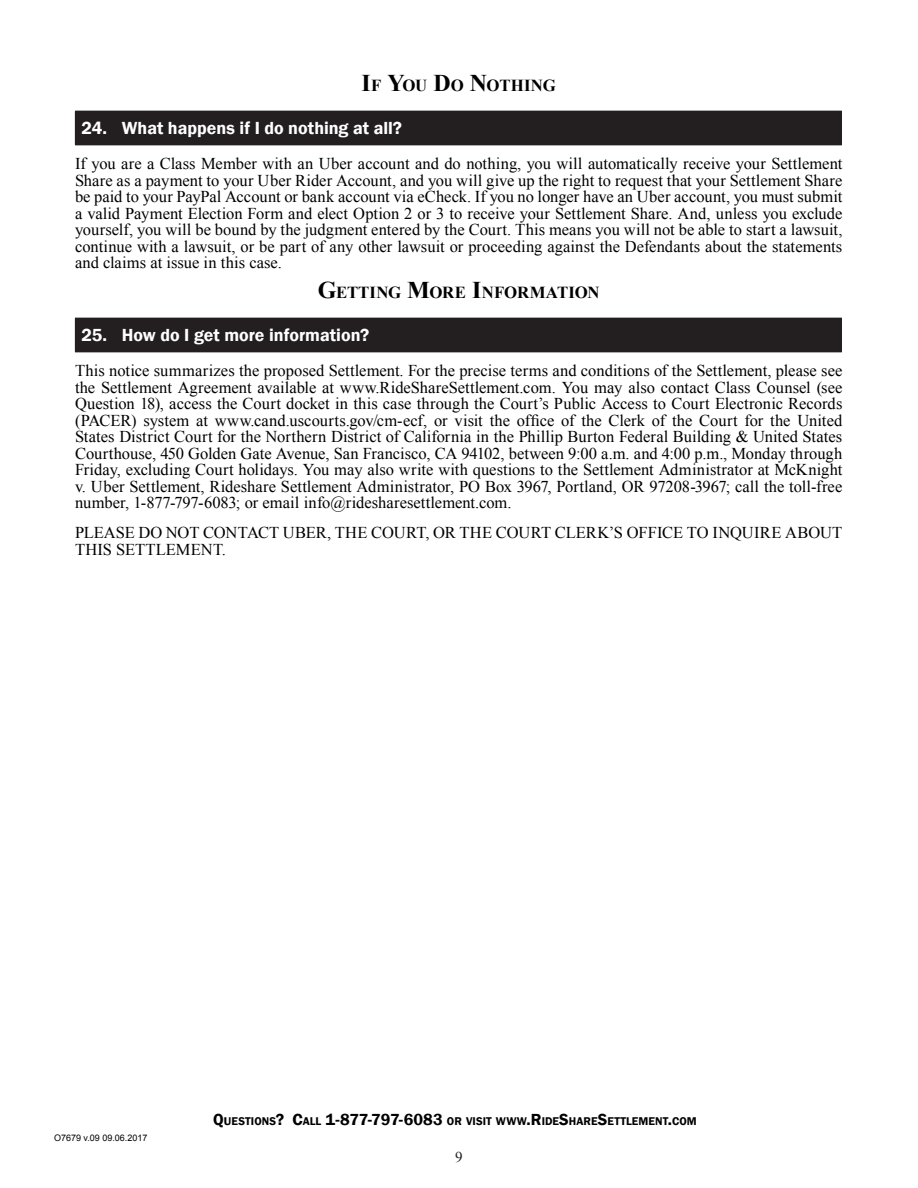
<style>
.page{position:relative;width:918px;height:1188px;background:#fff}
.page>*{position:absolute;margin:0;border:0;box-sizing:border-box;transform-origin:0 0}
.t1{font:600 18px "Franklin Gothic";color:#fff}
.Body_Copy{font:700 16.8px "Times New Roman";letter-spacing:-.005em;color:#000}
.Body_Copy-2{font:16.5px/16.5px "Times New Roman";color:#000;text-align:justify}
.t2{font:15px "Times New Roman";color:#231f20}
.t3{font:600 11.55px "Franklin Gothic";letter-spacing:.005em;color:#000}
.t4{font:9px "Arial";color:#000}
.s1{font-size:24px}
.s2{font-size:16.5px}
</style>
<div class="page">
<div style="left:75px;top:111px;width:766px;height:34px;background:#231f20"></div>
<hr style="left:75px;top:111px;width:767px;height:1px;background:#231f20">
<hr style="left:841px;top:112px;width:1px;height:33px;background:#231f20">
<hr style="left:75px;top:145px;width:767px;height:1px;background:#231f20">
<div style="left:75px;top:318px;width:766px;height:34px;background:#231f20"></div>
<hr style="left:75px;top:318px;width:767px;height:1px;background:#231f20">
<hr style="left:841px;top:319px;width:1px;height:33px;background:#231f20">
<hr style="left:75px;top:352px;width:767px;height:1px;background:#231f20">
<p class="Body_Copy" style="left:362px;top:74px;width:196px"><span class="s1">I</span>F <span class="s1">Y</span>OU <span class="s1">D</span>O <span class="s1">N</span>OTHING</p>
<p class="t1" style="left:81px;top:117px;width:322px">24. What happens if I do nothing at all?</p>
<p class="Body_Copy-2" style="left:75px;top:155px;width:769px">If you are a Class Member with an Uber account and do nothing, you will automatically receive your Settlement Share as a payment to your Uber Rider Account, and you will give up the right to request that your Settlement Share be paid to your PayPal Account or bank account via eCheck. If you no longer have an Uber account, you must submit a valid Payment Election Form and elect Option 2 or 3 to receive your Settlement Share. And, unless you exclude yourself, you will be bound by the judgment entered by the Court. This means you will not be able to start a lawsuit, continue with a lawsuit, or be part of any other lawsuit or proceeding against the Defendants about the statements and claims at issue in this case.</p>
<p class="Body_Copy" style="left:318px;top:281px;width:283px"><span class="s1">G</span>ETTING <span class="s1">M</span>ORE <span class="s1">I</span>NFORMATION</p>
<p class="t1" style="left:81px;top:324px;width:290px">25. How do I get more information?</p>
<p class="Body_Copy-2" style="left:75px;top:362px;width:769px">This notice summarizes the proposed Settlement. For the precise terms and conditions of the Settlement, please see the Settlement Agreement available at www.RideShareSettlement.com. You may also contact Class Counsel (see Question 18), access the Court docket in this case through the Court’s Public Access to Court Electronic Records (PACER) system at www.cand.uscourts.gov/cm-ecf, or visit the office of the Clerk of the Court for the United States District Court for the Northern District of California in the Phillip Burton Federal Building &amp; United States Courthouse, 450 Golden Gate Avenue, San Francisco, CA 94102, between 9:00 a.m. and 4:00 p.m., Monday through Friday, excluding Court holidays. You may also write with questions to the Settlement Administrator at McKnight v. Uber Settlement, Rideshare Settlement Administrator, PO Box 3967, Portland, OR 97208-3967; call the toll-free number, 1-877-797-6083; or email info@ridesharesettlement.com.</p>
<p class="Body_Copy-2" style="left:75px;top:524px;width:769px">PLEASE DO NOT CONTACT UBER, THE COURT, OR THE COURT CLERK’S OFFICE TO INQUIRE ABOUT<br>THIS SETTLEMENT.</p>
<p class="t4" style="left:54px;top:1131px;width:95px">O7679 v.09 09.06.2017</p>
<p class="t3" style="left:213px;top:1114px;width:485px"><span class="s2">Q</span>UESTIONS<span class="s2">? C</span>ALL <span class="s2">1-877-797-6083</span> OR VISIT WWW<span class="s2">.R</span>IDE<span class="s2">S</span>HARE<span class="s2">S</span>ETTLEMENT<span class="s2">.</span>COM</p>
<p class="t2" style="left:455px;top:1147px;width:9px">9</p>
</div>
